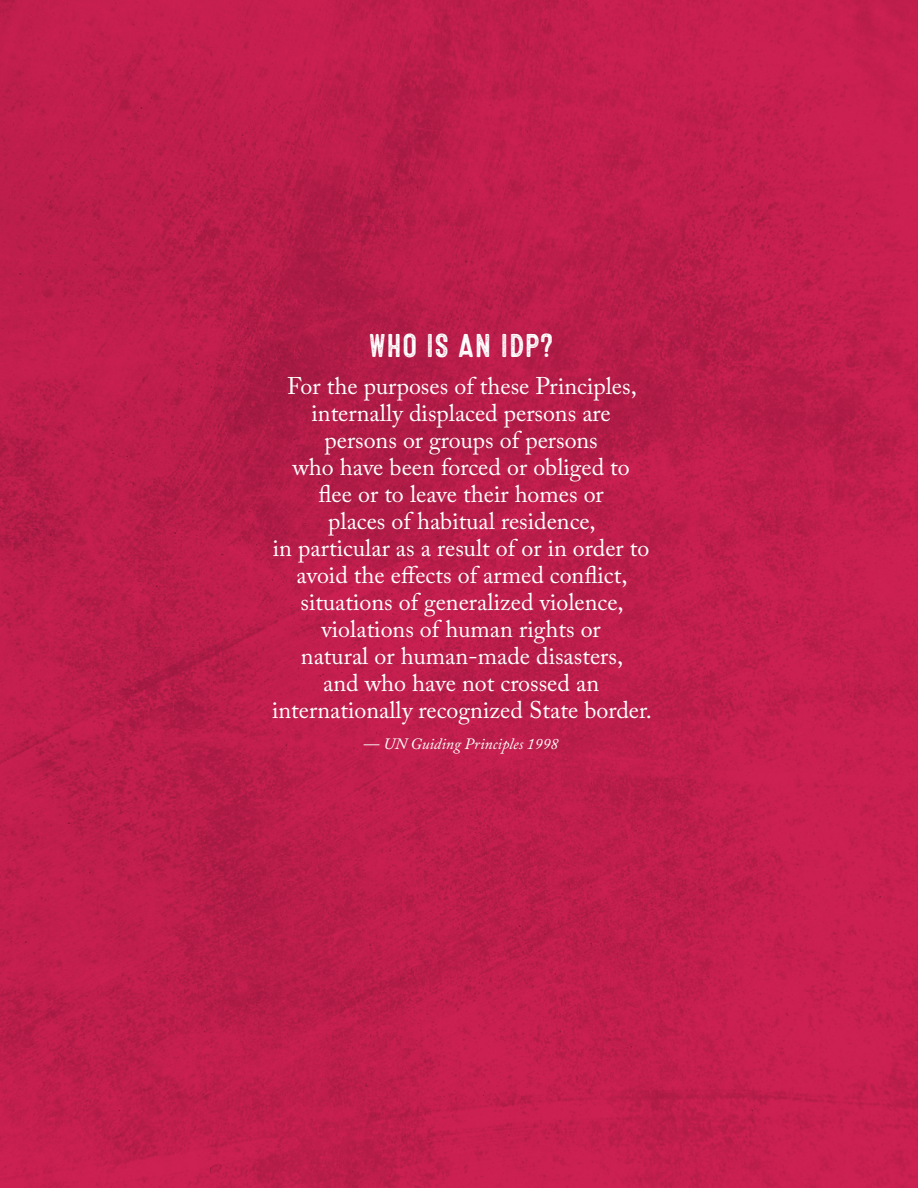
<style>
.page{position:relative;width:918px;height:1188px;background:#fff}
.page>*{position:absolute;margin:0;border:0;box-sizing:border-box;transform-origin:0 0}
.t1{font:33px "Microbrew Three";color:#fff}
.t2{font:24px/27px "Adobe Caslon Pro";color:#fff;text-align:center}
.t3{font:italic 15.75px "Adobe Caslon Pro";color:#fff}
.s1{font-style:normal}
</style>
<div class="page">
<img style="left:0;top:0;width:918px;height:1188px">
<h1 class="t1" style="left:369px;top:327px;width:186px">WHO IS AN IDP?</h1>
<p class="t2" style="left:272px;top:372px;width:381px">For the purposes of these Principles, internally displaced persons are<br>persons or groups of persons<br>who have been forced or obliged to<br>flee or to leave their homes or<br>places of habitual residence,<br>in particular as a result of or in order to avoid the effects of armed conflict, situations of generalized violence, violations of human rights or<br>natural or human-made disasters,<br>and who have not crossed an internationally recognized State border.</p>
<p class="t3" style="left:364px;top:734px;width:196px"><span class="s1">—</span> UN Guiding Principles 1998</p>
</div>
